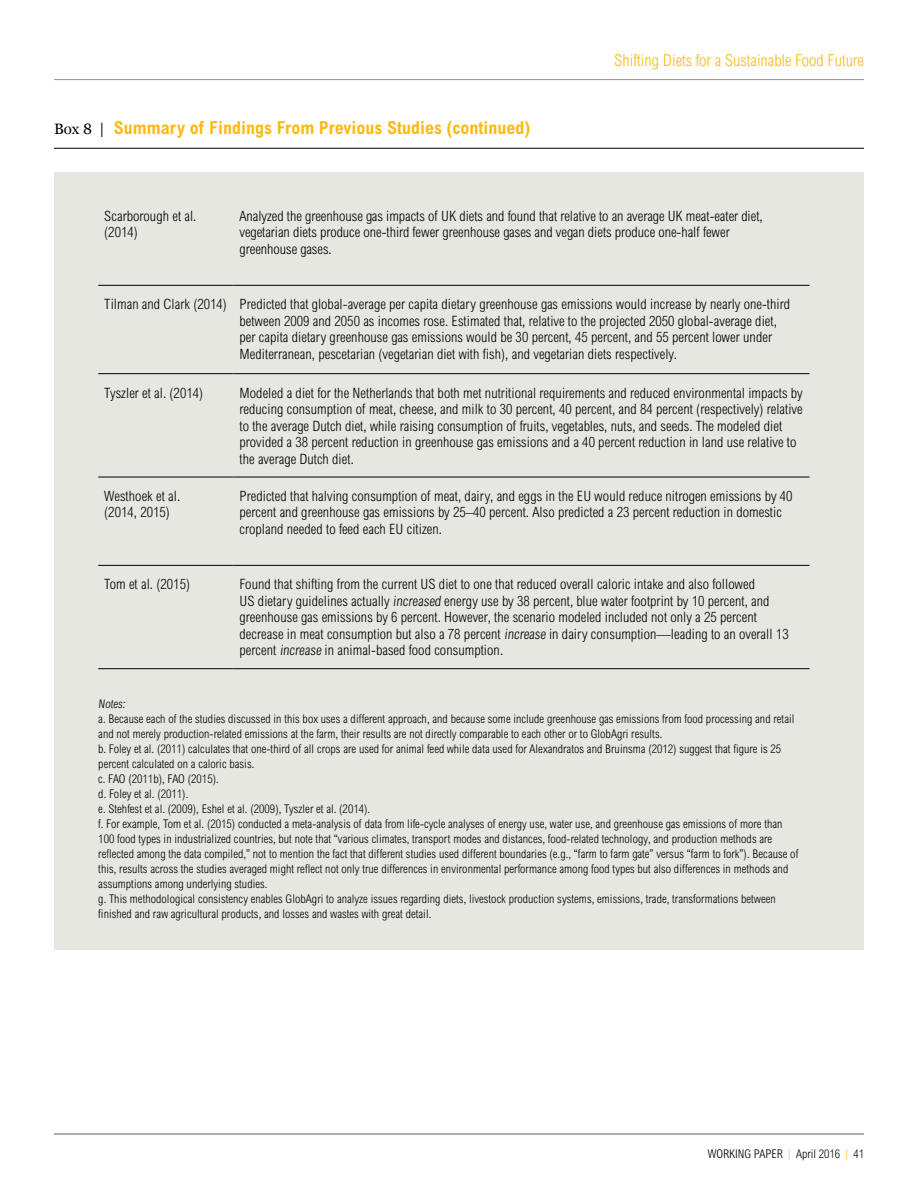
<style>
.page{position:relative;width:918px;height:1188px;background:#fff}
.page>*{position:absolute;margin:0;border:0;box-sizing:border-box;transform-origin:0 0}
.t1{font:700 condensed 18px "Arial MT Std";color:#fdb913}
.t2{font:300 condensed 16.5px "Arial MT Std";color:#fdb913}
.t3{font:300 condensed 14.25px/16.5px "Arial MT Std";letter-spacing:.005em;color:#000}
.t4{font:300 condensed 12px/15px "Arial MT Std";letter-spacing:.005em;color:#000}
.s1{font-family:"Georgia";font-weight:400;font-stretch:normal;font-size:15px;color:#000}
.s2{color:#fdb913}
</style>
<div class="page">
<hr style="left:54px;top:1134px;width:810px;height:1px;background:#94948b">
<hr style="left:54px;top:79px;width:810px;height:1px;background:#94948b">
<div style="left:54px;top:173px;width:810px;height:777px;background:#e7e7e2"></div>
<hr style="left:54px;top:148px;width:810px;height:1px;background:#000">
<hr style="left:98px;top:285px;width:136px;height:1px;background:#000">
<hr style="left:234px;top:285px;width:576px;height:1px;background:#000">
<hr style="left:98px;top:373px;width:136px;height:1px;background:#000">
<hr style="left:234px;top:373px;width:576px;height:1px;background:#000">
<hr style="left:98px;top:477px;width:136px;height:1px;background:#000">
<hr style="left:234px;top:477px;width:576px;height:1px;background:#000">
<hr style="left:98px;top:565px;width:136px;height:1px;background:#000">
<hr style="left:234px;top:565px;width:576px;height:1px;background:#000">
<hr style="left:98px;top:668px;width:136px;height:1px;background:#000">
<hr style="left:234px;top:668px;width:576px;height:1px;background:#000">
<p class="t1" style="left:54px;top:118px;width:478px"><span class="s1">Box 8 |</span> Summary of Findings From Previous Studies (continued)</p>
<p class="t2" style="left:614px;top:51px;width:251px">Shifting Diets for a Sustainable Food Future</p>
<p class="t3" style="left:104px;top:208px;width:94px">Scarborough et al. (2014)</p>
<p class="t3" style="left:240px;top:208px;width:525px">Analyzed the greenhouse gas impacts of UK diets and found that relative to an average UK meat-eater diet, vegetarian diets produce one-third fewer greenhouse gases and vegan diets produce one-half fewer greenhouse gases.</p>
<p class="t3" style="left:240px;top:296px;width:552px;text-indent:-135px">Tilman and Clark (2014) Predicted that global-average per capita dietary greenhouse gas emissions would increase by nearly one-third between 2009 and 2050 as incomes rose. Estimated that, relative to the projected 2050 global-average diet, per capita dietary greenhouse gas emissions would be 30 percent, 45 percent, and 55 percent lower under Mediterranean, pescetarian (vegetarian diet with fish), and vegetarian diets respectively.</p>
<p class="t3" style="left:104px;top:384px;width:100px">Tyszler et al. (2014)</p>
<p class="t3" style="left:240px;top:384px;width:565px">Modeled a diet for the Netherlands that both met nutritional requirements and reduced environmental impacts by reducing consumption of meat, cheese, and milk to 30 percent, 40 percent, and 84 percent (respectively) relative to the average Dutch diet, while raising consumption of fruits, vegetables, nuts, and seeds. The modeled diet provided a 38 percent reduction in greenhouse gas emissions and a 40 percent reduction in land use relative to the average Dutch diet.</p>
<p class="t3" style="left:104px;top:488px;width:77px">Westhoek et al. (2014, 2015)</p>
<p class="t3" style="left:240px;top:488px;width:555px">Predicted that halving consumption of meat, dairy, and eggs in the EU would reduce nitrogen emissions by 40 percent and greenhouse gas emissions by 25–40 percent. Also predicted a 23 percent reduction in domestic cropland needed to feed each EU citizen.</p>
<p class="t3" style="left:104px;top:576px;width:87px">Tom et al. (2015)</p>
<p class="t3" style="left:240px;top:576px;width:551px">Found that shifting from the current US diet to one that reduced overall caloric intake and also followed<br>US dietary guidelines actually increased energy use by 38 percent, blue water footprint by 10 percent, and greenhouse gas emissions by 6 percent. However, the scenario modeled included not only a 25 percent decrease in meat consumption but also a 78 percent increase in dairy consumption—leading to an overall 13 percent increase in animal-based food consumption.</p>
<p class="t4" style="left:98px;top:696px;width:702px">Notes:<br>a. Because each of the studies discussed in this box uses a different approach, and because some include greenhouse gas emissions from food processing and retail and not merely production-related emissions at the farm, their results are not directly comparable to each other or to GlobAgri results.<br>b. Foley et al. (2011) calculates that one-third of all crops are used for animal feed while data used for Alexandratos and Bruinsma (2012) suggest that figure is 25 percent calculated on a caloric basis.<br>c. FAO (2011b), FAO (2015).<br>d. Foley et al. (2011).<br>e. Stehfest et al. (2009), Eshel et al. (2009), Tyszler et al. (2014).<br>f. For example, Tom et al. (2015) conducted a meta-analysis of data from life-cycle analyses of energy use, water use, and greenhouse gas emissions of more than 100 food types in industrialized countries, but note that “various climates, transport modes and distances, food-related technology, and production methods are reflected among the data compiled,” not to mention the fact that different studies used different boundaries (e.g., “farm to farm gate” versus “farm to fork”). Because of this, results across the studies averaged might reflect not only true differences in environmental performance among food types but also differences in methods and assumptions among underlying studies.<br>g. This methodological consistency enables GlobAgri to analyze issues regarding diets, livestock production systems, emissions, trade, transformations between finished and raw agricultural products, and losses and wastes with great detail.</p>
<p class="t4" style="left:708px;top:1146px;width:158px">WORKING PAPER <span class="s2">|</span> April 2016 <span class="s2">|</span> 41</p>
</div>
